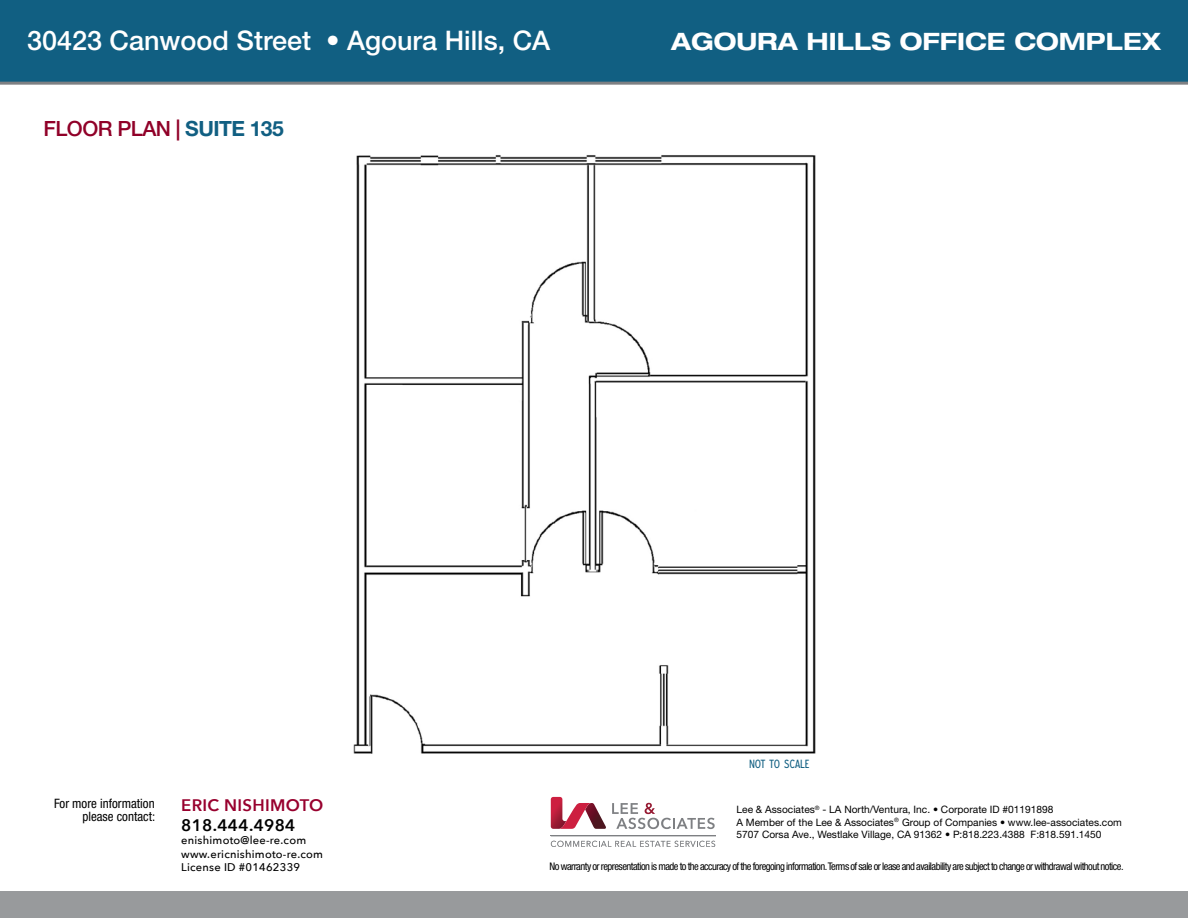
<style>
.page{position:relative;width:1188px;height:918px;background:#fff}
.page>*{position:absolute;margin:0;border:0;box-sizing:border-box;transform-origin:0 0}
.t1{font:500 27px "Helvetica Neue LT Std";color:#fff}
.t2{font:700 expanded 24px "Helvetica Neue LT Std";color:#fff}
.t3{font:500 21px "Helvetica Neue LT Std";letter-spacing:-.025em;color:#900028}
.t4{font:600 16.65px "Avenir Next";letter-spacing:.02em;color:#98002e}
.t5{font:600 16.65px "Avenir Next";letter-spacing:.02em;color:#000}
.t6{font:condensed 12.9px/12.9px "Helvetica Neue LT Std";color:#000;text-align:right}
.t7{font:12px "Expressway Cd Bk";letter-spacing:.02em;color:#115f82}
.t8{font:500 11.1px/13.4px "Avenir Next";letter-spacing:.02em;color:#000}
.t9{font:condensed 10.5px "Helvetica Neue LT Std";letter-spacing:-.05em;color:#000}
.t10{font:10.2px/12.3px "Helvetica Neue LT Std";color:#000}
.s1{font-weight:700;color:#115f82}
</style>
<div class="page">
<div style="left:0;top:891px;width:1188px;height:27px;background:#989a9c"></div>
<div style="left:0;top:0;width:1188px;height:83px;background:#115f82"></div>
<hr style="left:0;top:82px;width:1188px;height:3px;background:#7e8083">
<img style="left:353px;top:155px;width:463px;height:599px">
<svg style="left:612px;top:803px;width:103px;height:26px"></svg>
<svg style="left:551px;top:797px;width:55px;height:32px"></svg>
<hr style="left:551px;top:836px;width:165px;height:1px;background:#7e8083">
<svg style="left:551px;top:841px;width:164px;height:6px"></svg>
<h1 class="t1" style="left:27px;top:25px;width:525px">30423 Canwood Street • Agoura Hills, CA</h1>
<h2 class="t2" style="left:671px;top:27px;width:491px">AGOURA HILLS OFFICE COMPLEX</h2>
<h1 class="t1" style="left:27px;top:25px;width:458px">241 Lombard Street • Thousand Oak</h1>
<h3 class="t3" style="left:44px;top:117px;width:242px">FLOOR PLAN | <span class="s1">SUITE 135</span></h3>
<p class="t6" style="left:54px;top:797px;width:103px">For more information please contact:</p>
<h3 class="t4" style="left:181px;top:791px;width:144px">ERIC NISHIMOTO</h3>
<h3 class="t5" style="left:181px;top:811px;width:116px">818.444.4984</h3>
<p class="t8" style="left:181px;top:833px;width:143px">enishimoto@lee-re.com www.ericnishimoto-re.com<br>License ID #01462339</p>
<p class="t7" style="left:750px;top:757px;width:61px">NOT TO SCALE</p>
<p class="t10" style="left:737px;top:803px;width:387px">Lee &amp; Associates<sup>®</sup> - LA North/Ventura, Inc. • Corporate ID #01191898<br>A Member of the Lee &amp; Associates<sup>®</sup> Group of Companies • www.lee-associates.com<br>5707 Corsa Ave., Westlake Village, CA 91362 • P:818.223.4388 F:818.591.1450</p>
<p class="t9" style="left:550px;top:860px;width:575px">No warranty or representation is made to the accuracy of the foregoing information.Terms of sale or lease and availability are subject to change or withdrawal without notice.</p>
</div>
